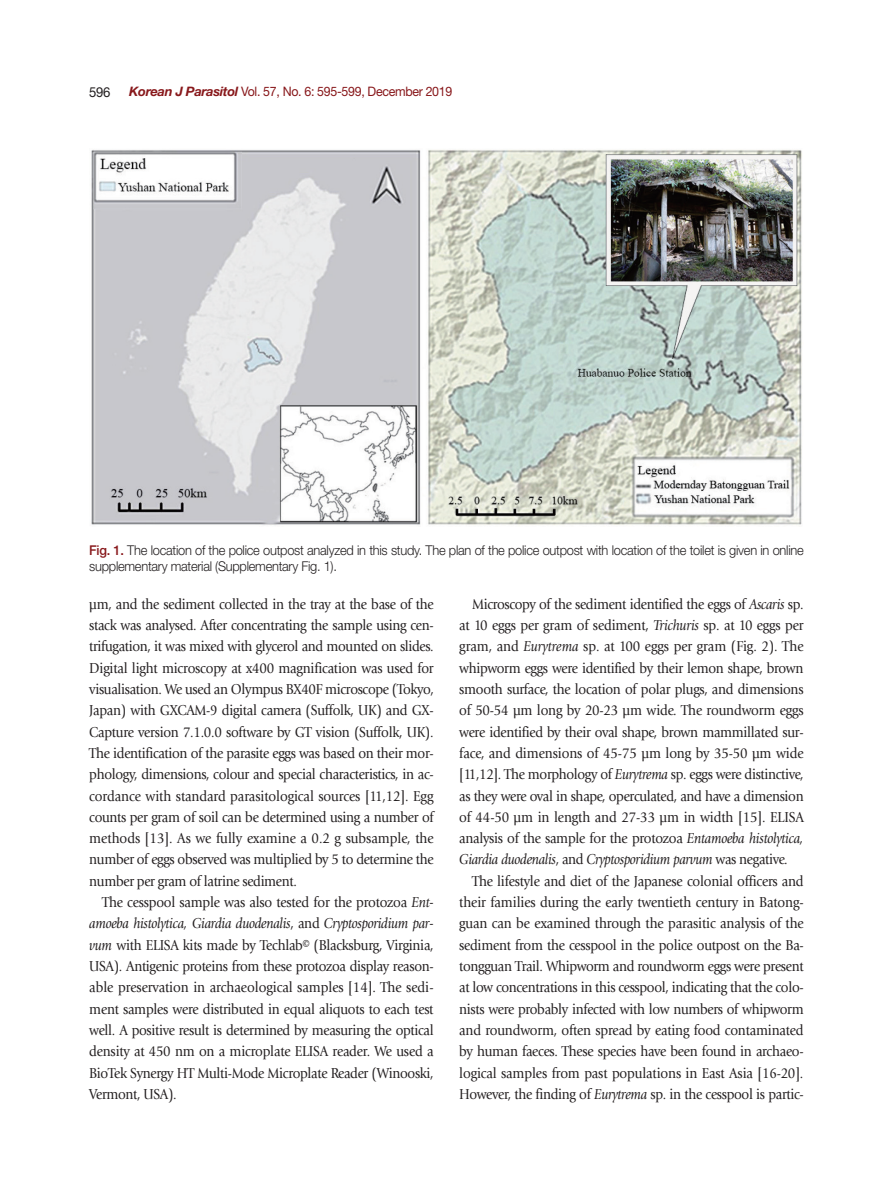
<style>
.page{position:relative;width:893px;height:1191px;background:#fff}
.page>*{position:absolute;margin:0;border:0;box-sizing:border-box;transform-origin:0 0}
.본문{font:15px/21.3px "Giovanni Std";letter-spacing:-.025em;color:#231f20;text-align:justify;scale:.9 1}
.하시라{font:13.8px "Helvetica Neue LT Std";color:#231f20;scale:.95 1}
.표_제목__그림_설명{font:300 13.5px/16.2px "Helvetica Neue LT Std";letter-spacing:-.02em;color:#231f20;scale:.95 1}
.하시라-2{font:13.05px "Helvetica Neue LT Std";letter-spacing:-.025em;color:#88181b;scale:.95 1}
.s1{font-weight:700;font-style:italic}
.s2{font-weight:500;color:#88181b}
.s3{font-style:italic}
</style>
<div class="page">
<img style="left:91px;top:149px;width:711px;height:376px">
<p class="하시라" style="left:89px;top:83px;width:24px">596</p>
<p class="하시라-2" style="left:129px;top:84px;width:342px"><span class="s1">Korean J Parasitol</span> Vol. 57, No. 6: 595-599, December 2019</p>
<p class="표_제목__그림_설명" style="left:89px;top:541px;width:754px"><span class="s2">Fig. 1.</span> The location of the police outpost analyzed in this study. The plan of the police outpost with location of the toilet is given in online supplementary material (Supplementary Fig. 1).</p>
<p class="본문" style="left:89px;top:593px;width:384px">µm, and the sediment collected in the tray at the base of the stack was analysed. After concentrating the sample using cen&shy;trifugation, it was mixed with glycerol and mounted on slides.<br>Digital light microscopy at x400 magnification was used for visualisation. We used an Olympus BX40F microscope (Tokyo, Japan) with GXCAM-9 digital camera (Suffolk, UK) and GX-Capture version 7.1.0.0 software by GT vision (Suffolk, UK).<br>The identification of the parasite eggs was based on their mor&shy;phology, dimensions, colour and special characteristics, in ac&shy;cordance with standard parasitological sources [11,12]. Egg counts per gram of soil can be determined using a number of methods [13]. As we fully examine a 0.2 g subsample, the number of eggs observed was multiplied by 5 to determine the number per gram of latrine sediment.</p>
<p class="본문" style="left:89px;top:891px;width:384px;text-indent:13px">The cesspool sample was also tested for the protozoa <span class="s3">Ent&shy;amoeba histolytica, Giardia duodenalis</span>, and <span class="s3">Cryptosporidium par&shy;vum</span> with ELISA kits made by Techlab© (Blacksburg, Virginia, USA). Antigenic proteins from these protozoa display reason&shy;able preservation in archaeological samples [14]. The sedi&shy;ment samples were distributed in equal aliquots to each test well. A positive result is determined by measuring the optical density at 450 nm on a microplate ELISA reader. We used a BioTek Synergy HT Multi-Mode Microplate Reader (Winooski, Vermont, USA).</p>
<p class="본문" style="left:459px;top:593px;width:384px;text-indent:13px">Microscopy of the sediment identified the eggs of <span class="s3">Ascaris</span> sp. at 10 eggs per gram of sediment, <span class="s3">Trichuris</span> sp. at 10 eggs per gram, and <span class="s3">Eurytrema</span> sp. at 100 eggs per gram (Fig. 2). The whipworm eggs were identified by their lemon shape, brown smooth surface, the location of polar plugs, and dimensions of 50-54 µm long by 20-23 µm wide. The roundworm eggs were identified by their oval shape, brown mammillated sur&shy;face, and dimensions of 45-75 µm long by 35-50 µm wide [11,12]. The morphology of <span class="s3">Eurytrema</span> sp. eggs were distinctive, as they were oval in shape, operculated, and have a dimension of 44-50 µm in length and 27-33 µm in width [15]. ELISA analysis of the sample for the protozoa <span class="s3">Entamoeba histolytica, Giardia duodenalis</span>, and <span class="s3">Cryptosporidium parvum</span> was negative.</p>
<p class="본문" style="left:459px;top:870px;width:384px;text-indent:13px">The lifestyle and diet of the Japanese colonial officers and their families during the early twentieth century in Batong&shy;guan can be examined through the parasitic analysis of the sediment from the cesspool in the police outpost on the Ba&shy;tongguan Trail. Whipworm and roundworm eggs were present at low concentrations in this cesspool, indicating that the colo&shy;nists were probably infected with low numbers of whipworm and roundworm, often spread by eating food contaminated by human faeces. These species have been found in archaeo&shy;logical samples from past populations in East Asia [16-20].<br>However, the finding of <span class="s3">Eurytrema</span> sp. in the cesspool is partic-</p>
</div>
